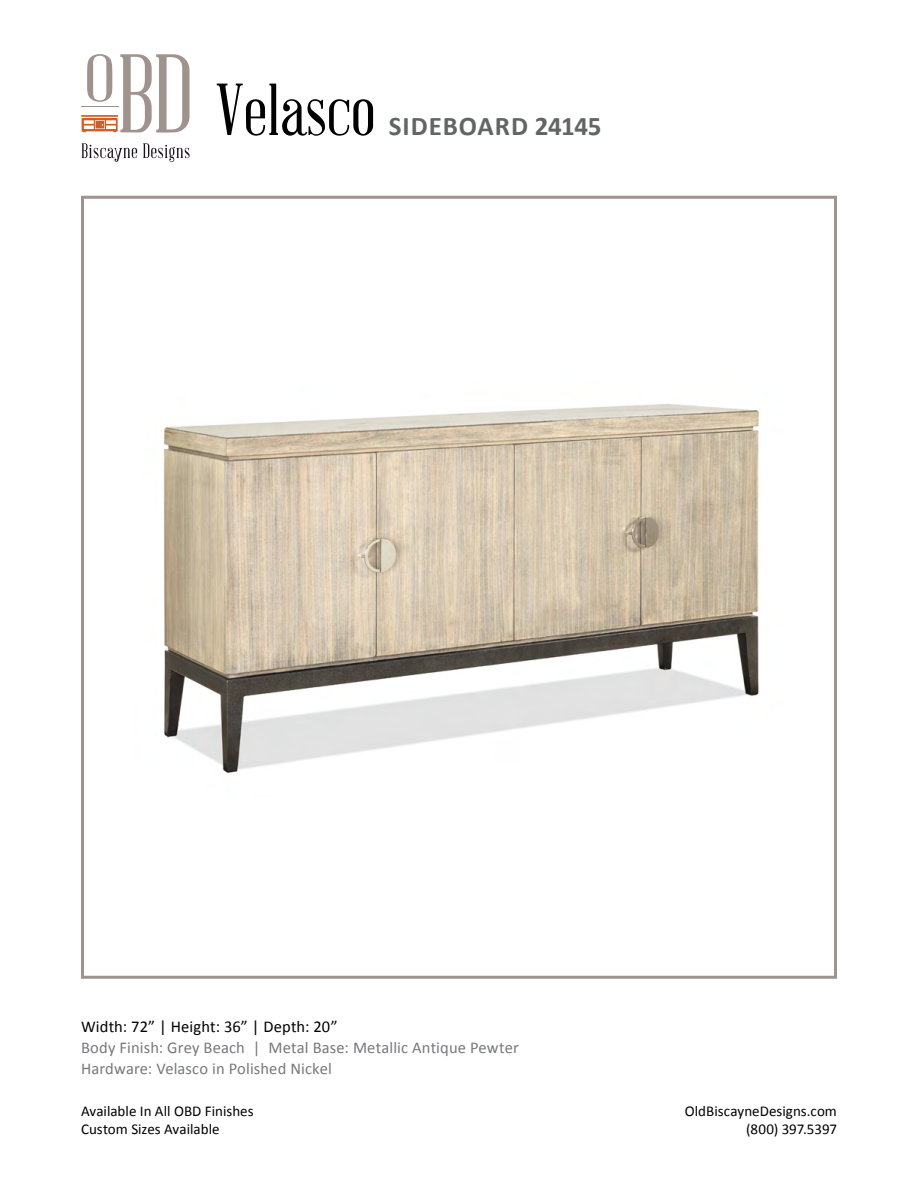
<style>
.page{position:relative;width:918px;height:1188px;background:#fff}
.page>*{position:absolute;margin:0;border:0;box-sizing:border-box;transform-origin:0 0}
.t1{font:72px "Abraham Lincoln";color:#000}
.t2{font:700 27px "Calibri";letter-spacing:.035em;color:#636466}
.t3{font:16.5px/21px "Calibri";letter-spacing:.01em;color:#77787b}
.t4{font:16.5px "Calibri";letter-spacing:.005em;color:#000}
.t5{font:15px "Calibri";color:#000}
</style>
<div class="page">
<svg style="left:82px;top:143px;width:55px;height:19px"></svg>
<svg style="left:143px;top:143px;width:47px;height:19px"></svg>
<svg style="left:81px;top:54px;width:109px;height:79px"></svg>
<img style="left:163px;top:403px;width:596px;height:371px">
<div style="left:81px;top:196px;width:756px;height:783px;border:3px solid #9f938e"></div>
<h1 class="t1" style="left:216px;top:72px;width:161px">Velasco</h1>
<h2 class="t2" style="left:389px;top:109px;width:214px">SIDEBOARD 24145</h2>
<p class="t4" style="left:81px;top:1016px;width:258px">Width: 72” | Height: 36” | Depth: 20”</p>
<p class="t3" style="left:81px;top:1036px;width:439px">Body Finish: Grey Beach | Metal Base: Metallic Antique Pewter<br>Hardware: Velasco in Polished Nickel</p>
<p class="t5" style="left:81px;top:1102px;width:174px">Available In All OBD Finishes</p>
<p class="t5" style="left:685px;top:1102px;width:154px">OldBiscayneDesigns.com</p>
<p class="t5" style="left:81px;top:1120px;width:140px">Custom Sizes Available</p>
<p class="t5" style="left:746px;top:1120px;width:92px">(800) 397.5397</p>
</div>
